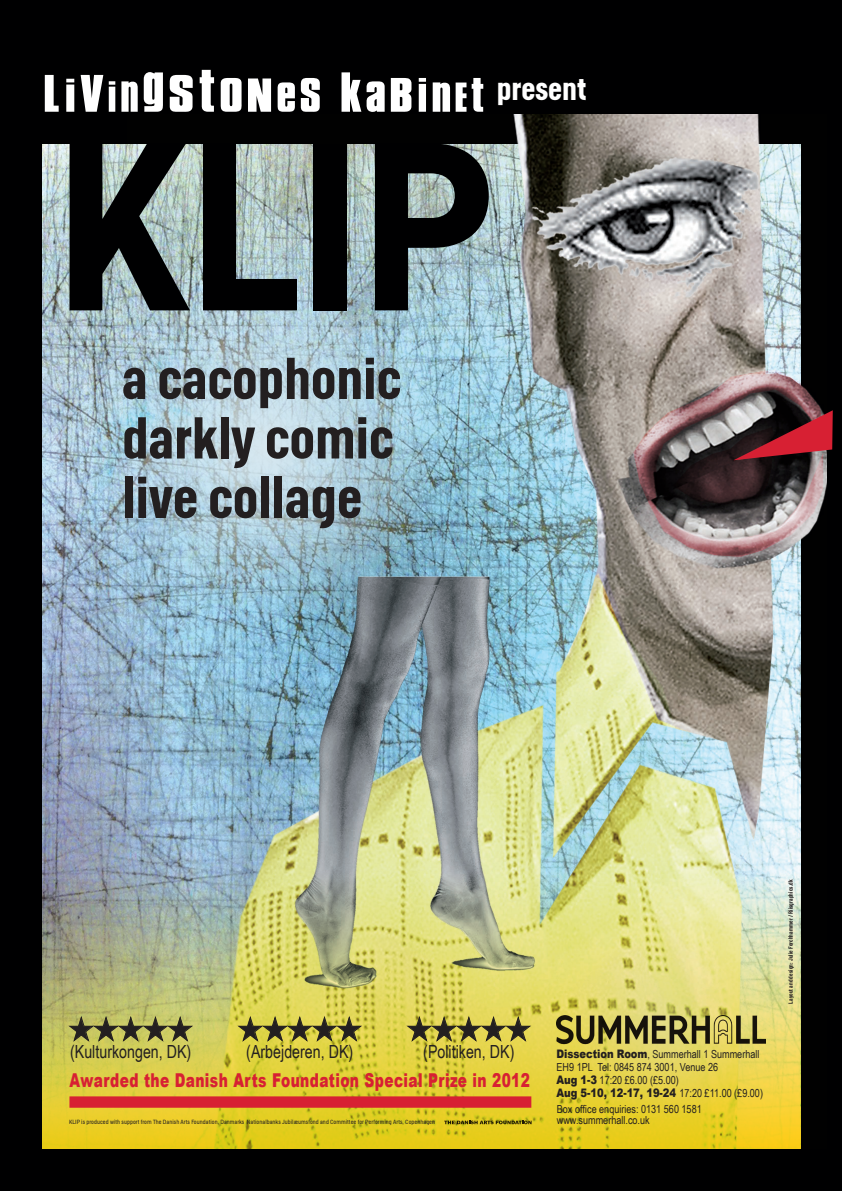
<style>
.page{position:relative;width:842px;height:1191px;background:#000001}
.page>*{position:absolute;margin:0;border:0;box-sizing:border-box;transform-origin:0 0}
.t1{font:700 236.1px "Helsinki";color:#000001}
.t2{font:700 56.5px/59.5px "Helsinki";color:#231f20}
.t3{font:31.9px "Zapf Dingbats ITC";color:#231f20;scale:.95 1}
.t4{font:700 31.4px "Helsinki";color:#fff}
.t5{font:900 19.1px "Arial";letter-spacing:.03em;color:#d72033;scale:.72 1}
.t6{font:18.1px "Arial Narrow";color:#231f20;scale:.96 1}
.t7{font:900 11.7px "Arial";letter-spacing:-.005em;color:#231f20;scale:.85 1}
.t8{font:11.1px/13px "Arial Narrow";color:#231f20}
.t9{font:6px "Helsinki";letter-spacing:.01em;color:#231f20;scale:.96 1}
.t10{font:700 6px "Helsinki";letter-spacing:.025em;color:#231f20;scale:.92 1}
.s1{font-family:"Arial";font-weight:900;font-size:11.7px}
.s2{font-family:"Arial Narrow";font-weight:400;font-size:11.1px}
</style>
<div class="page">
<img style="left:42px;top:145px;width:85px;height:683px">
<svg style="left:45px;top:70px;width:438px;height:42px"></svg>
<img style="left:127px;top:115px;width:674px;height:713px">
<svg style="left:633px;top:369px;width:200px;height:188px"></svg>
<img style="left:42px;top:828px;width:759px;height:321px">
<img style="left:49px;top:276px;width:431px;height:375px;border-radius:50%">
<svg style="left:549px;top:938px;width:226px;height:198px;background:#e5d65d"></svg>
<img style="left:557px;top:1015px;width:208px;height:30px">
<div style="left:69px;top:1096px;width:462px;height:11px;background:#d72033"></div>
<svg style="left:444px;top:1120px;width:88px;height:4px"></svg>
<svg style="left:67px;top:1014px;width:128px;height:29px;background:#b2b15b"></svg>
<svg style="left:236px;top:1014px;width:128px;height:29px;background:#c5bc46"></svg>
<svg style="left:405px;top:1014px;width:128px;height:29px;background:#c7bb4b"></svg>
<h3 class="t4" style="left:497px;top:69px;width:91px">present</h3>
<h1 class="t1" style="left:55px;top:84px;width:437px">KLIP</h1>
<h2 class="t2" style="left:122px;top:347px;width:280px">a cacophonic darkly comic live collage</h2>
<h3 class="t3" style="left:407px;top:1014px;width:132px">★★★★★</h3>
<h3 class="t6" style="left:423px;top:1041px;width:96px">(Politiken, DK)</h3>
<h3 class="t5" style="left:69px;top:1069px;width:641px">Awarded the Danish Arts Foundation Special Prize in 2012</h3>
<h3 class="t3" style="left:69px;top:1014px;width:132px">★★★★★</h3>
<h3 class="t6" style="left:70px;top:1041px;width:128px">(Kulturkongen, DK)</h3>
<h3 class="t3" style="left:238px;top:1014px;width:132px">★★★★★</h3>
<h3 class="t6" style="left:246px;top:1041px;width:113px">(Arbejderen, DK)</h3>
<p class="t9" style="left:69px;top:1118px;width:383px">KLIP is produced with support from The Danish Arts Foundation, Danmarks Nationalbanks Jubilæumsfond and Committee for Performing Arts, Copenhagen</p>
<p class="t8" style="left:556px;top:1047px;width:204px"><span class="s1">Dissection Room</span>, Summerhall 1 Summerhall<br>EH9 1PL Tel: 0845 874 3001, Venue 26<br><span class="s1">Aug 1-3</span> 17:20 £6.00 (£5.00)</p>
<p class="t7" style="left:556px;top:1086px;width:244px">Aug 5-10, 12-17, 19-24 <span class="s2">17:20 £11.00 (£9.00)</span></p>
<p class="t8" style="left:557px;top:1102px;width:146px;line-height:11.7px">Box office enquiries: 0131 560 1581 www.summerhall.co.uk</p>
<p class="t10" style="left:787px;top:1003px;width:136px;rotate:-90deg">Layout and design: Julie Forchhammer / Riisgraphics.dk</p>
</div>
